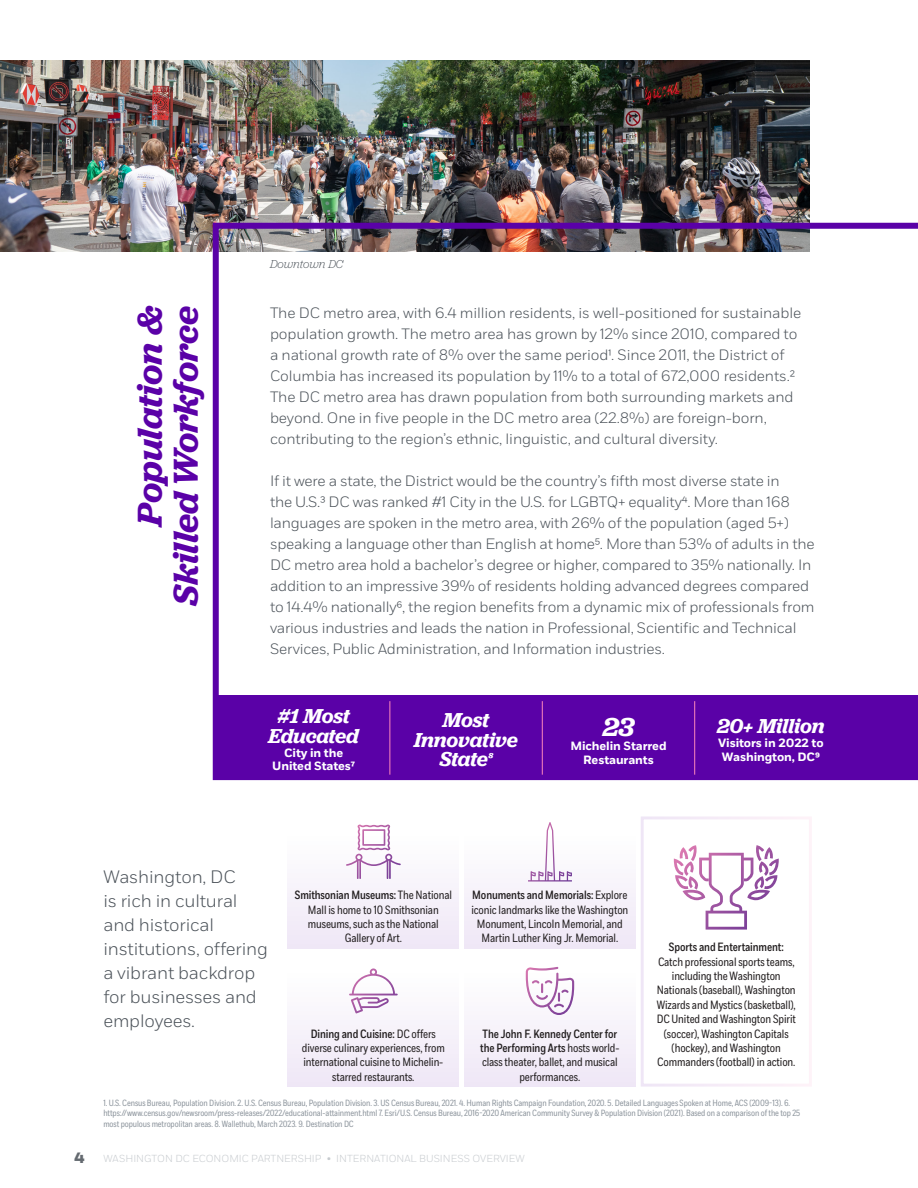
<style>
.page{position:relative;width:918px;height:1188px;background:#fff}
.page>*{position:absolute;margin:0;border:0;box-sizing:border-box;transform-origin:0 0}
.t1{font:italic 600 36px/36px "Jubilat";letter-spacing:-.005em;color:#5a01a7;text-align:right}
.t2{font:italic 600 27px "Jubilat";color:#fff}
.t3{font:italic 600 21px/19.5px "Jubilat";letter-spacing:-.01em;color:#fff;text-align:center}
.t4{font:300 18px/24px "Fort";letter-spacing:-.01em;color:#495057}
.t5{font:300 15px/21px "Fort";letter-spacing:-.015em;color:#495057}
.t6{font:12px/14.4px "Fort Cond";letter-spacing:-.01em;color:#231f20;text-align:center}
.t7{font:700 12px/13.5px "Fort";letter-spacing:-.01em;color:#fff;text-align:center}
.t8{font:500 12px "Fort Cond";letter-spacing:-.01em;color:#231f20}
.t9{font:italic 300 12px "Jubilat";color:#495057}
.t10{font:300 10.2px "Fort";color:#c6cace}
.t11{font:9px/10.8px "Fort Cond";letter-spacing:-.01em;color:#8d959d}
.s1{font-weight:500}
.s2{font-weight:800;font-size:15px;color:#646a70}
</style>
<div class="page">
<img style="left:0;top:61px;width:810px;height:191px">
<svg style="left:213px;top:223px;width:705px;height:557px"></svg>
<div style="left:215px;top:696px;width:703px;height:84px;background:#5a01a7"></div>
<hr style="left:390px;top:701px;width:1px;height:74px;background:#fd87bc">
<hr style="left:542px;top:701px;width:1px;height:74px;background:#fd87bc">
<hr style="left:694px;top:701px;width:1px;height:74px;background:#fd87bc">
<div style="left:288px;top:816px;width:171px;height:133px;background:#f7f3fa"></div>
<div style="left:288px;top:954px;width:171px;height:133px;background:#f7f3fa"></div>
<div style="left:464px;top:816px;width:172px;height:133px;background:#f7f3fa"></div>
<div style="left:464px;top:954px;width:172px;height:133px;background:#f7f3fa"></div>
<div style="left:641px;top:816px;width:171px;height:271px;border:3px solid #fff"></div>
<svg style="left:346px;top:825px;width:55px;height:54px"></svg>
<svg style="left:528px;top:822px;width:44px;height:60px"></svg>
<svg style="left:526px;top:967px;width:48px;height:48px"></svg>
<svg style="left:674px;top:845px;width:105px;height:85px"></svg>
<svg style="left:349px;top:968px;width:49px;height:45px"></svg>
<h1 class="t1" style="left:131px;top:606px;width:302px;rotate:-90deg">Population &amp;<br>Skilled Workforce</h1>
<p class="t9" style="left:270px;top:257px;width:75px">Downtown DC</p>
<p class="t5" style="left:270px;top:302px;width:533px">The DC metro area, with 6.4 million residents, is well-positioned for sustainable population growth. The metro area has grown by 12% since 2010, compared to a national growth rate of 8% over the same period¹. Since 2011, the District of Columbia has increased its population by 11% to a total of 672,000 residents.²<br>The DC metro area has drawn population from both surrounding markets and beyond. One in five people in the DC metro area (22.8%) are foreign-born, contributing to the region’s ethnic, linguistic, and cultural diversity.</p>
<p class="t5" style="left:270px;top:470px;width:546px">If it were a state, the District would be the country’s fifth most diverse state in<br>the U.S.³ DC was ranked #1 City in the U.S. for LGBTQ+ equality⁴. More than 168 languages are spoken in the metro area, with 26% of the population (aged 5+) speaking a language other than English at home⁵. More than 53% of adults in the DC metro area hold a bachelor’s degree or higher, compared to 35% nationally. In addition to an impressive 39% of residents holding advanced degrees compared to 14.4% nationally⁶, the region benefits from a dynamic mix of professionals from various industries and leads the nation in Professional, Scientific and Technical Services, Public Administration, and Information industries.</p>
<h3 class="t3" style="left:268px;top:706px;width:92px">#1 Most<br>Educated</h3>
<p class="t7" style="left:272px;top:746px;width:84px">City in the<br>United States⁷</p>
<h3 class="t3" style="left:414px;top:710px;width:105px">Most<br>Innovative<br>State<sup>⁸</sup></h3>
<h2 class="t2" style="left:603px;top:709px;width:33px">23</h2>
<p class="t7" style="left:570px;top:740px;width:98px">Michelin Starred<br>Restaurants</p>
<h3 class="t3" style="left:717px;top:715px;width:109px">20+ Million</h3>
<p class="t7" style="left:718px;top:737px;width:107px">Visitors in 2022 to<br>Washington, DC⁹</p>
<p class="t4" style="left:103px;top:865px;width:166px">Washington, DC<br>is rich in cultural and historical institutions, offering a vibrant backdrop for businesses and employees.</p>
<p class="t6" style="left:295px;top:888px;width:159px"><span class="s1">Smithsonian Museums:</span> The National<br>Mall is home to 10 Smithsonian museums, such as the National<br>Gallery of Art.</p>
<p class="t6" style="left:471px;top:888px;width:159px"><span class="s1">Monuments and Memorials:</span> Explore iconic landmarks like the Washington Monument, Lincoln Memorial, and Martin Luther King Jr. Memorial.</p>
<p class="t6" style="left:302px;top:1027px;width:144px"><span class="s1">Dining and Cuisine:</span> DC offers diverse culinary experiences, from international cuisine to Michelin&shy;starred restaurants.</p>
<p class="t6" style="left:480px;top:1027px;width:141px"><span class="s1">The John F. Kennedy Center for the Performing Arts</span> hosts world&shy;class theater, ballet, and musical performances.</p>
<p class="t8" style="left:669px;top:940px;width:116px">Sports and Entertainment:</p>
<p class="t6" style="left:657px;top:955px;width:141px">Catch professional sports teams, including the Washington<br>Nationals (baseball), Washington<br>Wizards and Mystics (basketball),<br>DC United and Washington Spirit (soccer), Washington Capitals (hockey), and Washington<br>Commanders (football) in action.</p>
<p class="t11" style="left:103px;top:1097px;width:699px">1. U.S. Census Bureau, Population Division. 2. U.S. Census Bureau, Population Division. 3. US Census Bureau, 2021. 4. Human Rights Campaign Foundation, 2020. 5. Detailed Languages Spoken at Home, ACS (2009-13). 6. https://www.census.gov/newsroom/press-releases/2022/educational-attainment.html 7. Esri/U.S. Census Bureau, 2016-2020 American Community Survey &amp; Population Division (2021). Based on a comparison of the top 25 most populous metropolitan areas. 8. Wallethub, March 2023. 9. Destination DC</p>
<p class="t10" style="left:74px;top:1152px;width:452px"><span class="s2">4</span> WASHINGTON DC ECONOMIC PARTNERSHIP • INTERNATIONAL BUSINESS OVERVIEW</p>
</div>
